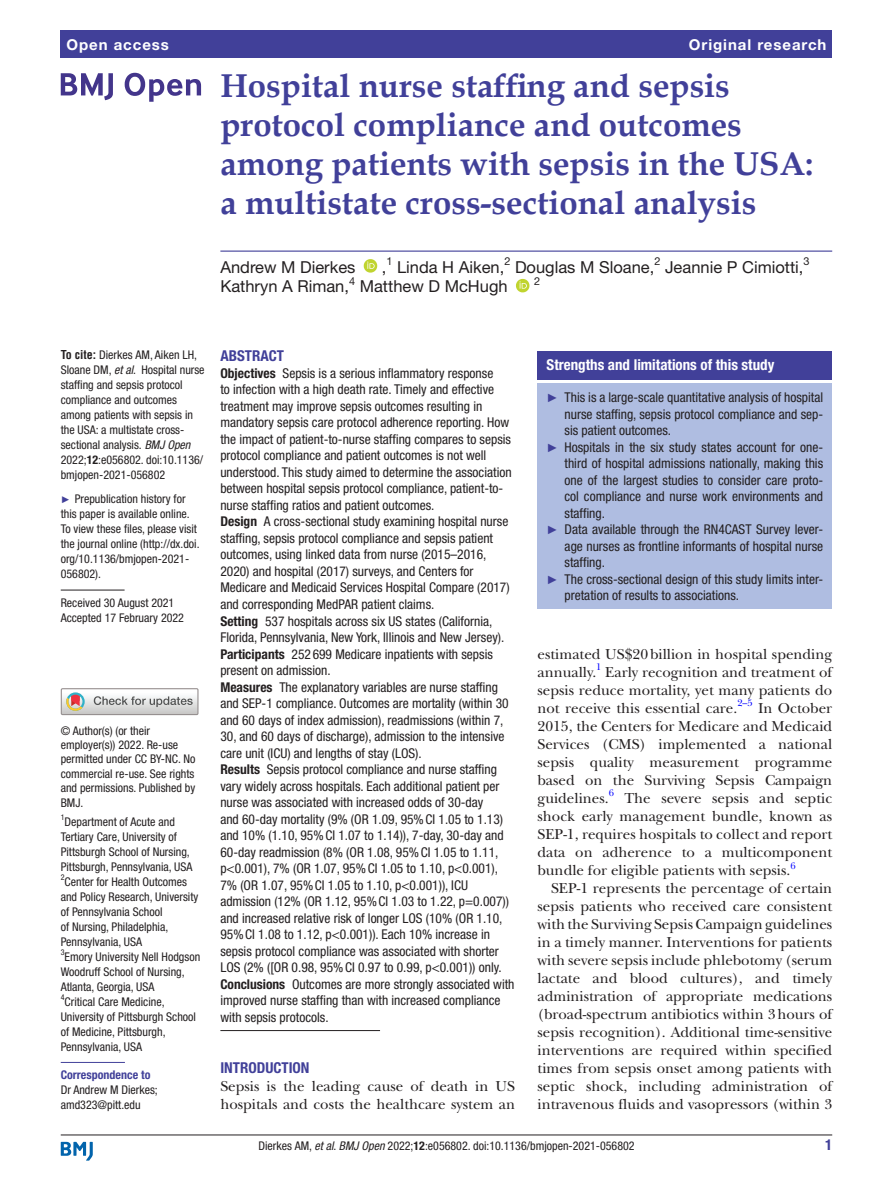
<style>
.page{position:relative;width:893px;height:1191px;background:#fff}
.page>*{position:absolute;margin:0;border:0;box-sizing:border-box;transform-origin:0 0}
.t1{font:700 33px/39px "Book Antiqua";color:#414099}
.t2{font:16.5px "Helvetica Neue LT Std";color:#231f20}
.t3{font:15px/18px "New Baskerville";color:#231f20;text-align:justify}
.t4{font:700 condensed 15px "Helvetica Neue LT Std";color:#fff}
.t5{font:700 15px "Helvetica Neue LT Std";letter-spacing:.065em;color:#fff}
.t6{font:700 condensed 15px "Helvetica Neue LT Std";color:#414099}
.t7{font:condensed 13.5px/16.5px "Helvetica Neue LT Std";color:#231f20}
.t8{font:condensed 12px/15px "Helvetica Neue LT Std";color:#231f20}
.t9{font:700 condensed 12px "Helvetica Neue LT Std";color:#414099}
.t10{font:10.95px "Helvetica Neue LT Std";color:#231f20}
.t11{font:9.9px "New Baskerville";color:#00f}
.t12{font:condensed 7.95px "Helvetica Neue LT Std";color:#231f20}
.s1{font-family:"Helvetica LT Std";font-weight:700}
.s2{font-style:italic}
.s3{font-weight:700}
.s4{font-family:"Arial";font-stretch:normal;font-size:9.75px;color:#414099}
.s5{font-family:"Arial";font-stretch:normal;font-size:12px;color:#414099}
</style>
<div class="page">
<hr style="left:61px;top:1134px;width:771px;height:1px;background:#231f20">
<svg style="left:61px;top:1141px;width:32px;height:19px"></svg>
<div style="left:61px;top:31px;width:771px;height:27px;background:#414099"></div>
<hr style="left:220px;top:250px;width:612px;height:2px;background:#414099">
<svg style="left:364px;top:259px;width:13px;height:14px"></svg>
<svg style="left:516px;top:279px;width:13px;height:13px"></svg>
<hr style="left:61px;top:589px;width:64px;height:1px;background:#231f20">
<hr style="left:61px;top:1062px;width:64px;height:1px;background:#414099">
<svg style="left:61px;top:73px;width:52px;height:27px"></svg>
<svg style="left:125px;top:73px;width:76px;height:29px"></svg>
<div style="left:61px;top:688px;width:138px;height:27px;border:1px solid #969090"></div>
<svg style="left:61px;top:688px;width:137px;height:26px"></svg>
<hr style="left:220px;top:1030px;width:160px;height:1px;background:#231f20">
<div style="left:538px;top:351px;width:294px;height:28px;background:#414099"></div>
<div style="left:538px;top:383px;width:294px;height:226px;background:#afbde1"></div>
<p class="t5" style="left:66px;top:35px;width:104px">Open access</p>
<p class="t5" style="left:689px;top:35px;width:139px">Original research</p>
<h1 class="t1" style="left:220px;top:66px;width:594px">Hospital nurse staffing and sepsis protocol compliance and outcomes among patients with sepsis in the USA: a multistate cross-sectional analysis</h1>
<p class="t2" style="left:220px;top:257px;width:137px">Andrew M Dierkes</p>
<p class="t2" style="left:382px;top:257px;width:6px">,</p>
<p class="t10" style="left:386px;top:255px;width:8px">1</p>
<p class="t2" style="left:397px;top:257px;width:109px">Linda H Aiken,</p>
<p class="t10" style="left:504px;top:255px;width:8px">2</p>
<p class="t2" style="left:515px;top:257px;width:141px">Douglas M Sloane,</p>
<p class="t10" style="left:654px;top:255px;width:8px">2</p>
<p class="t2" style="left:665px;top:257px;width:140px">Jeannie P Cimiotti,</p>
<p class="t10" style="left:803px;top:255px;width:8px">3</p>
<p class="t2" style="left:220px;top:277px;width:130px">Kathryn A Riman,</p>
<p class="t10" style="left:349px;top:274px;width:8px">4</p>
<p class="t2" style="left:360px;top:277px;width:149px">Matthew D McHugh</p>
<p class="t10" style="left:534px;top:274px;width:8px">2</p>
<p class="t8" style="left:61px;top:347px;width:145px"><span class="s1">To cite:</span> Dierkes AM, Aiken LH,<br>Sloane DM, <span class="s2">et al</span>. Hospital nurse staffing and sepsis protocol compliance and outcomes among patients with sepsis in the USA: a multistate cross&shy;sectional analysis. <span class="s2">BMJ Open<br></span>2022;<span class="s3">12</span>:e056802. doi:10.1136/ bmjopen-2021-056802</p>
<p class="t8" style="left:61px;top:491px;width:140px"><span class="s4">►</span> Prepublication history for this paper is available online.<br>To view these files, please visit the journal online (http://dx.doi. org/10.1136/bmjopen-2021-<br>056802).</p>
<p class="t8" style="left:61px;top:595px;width:125px">Received 30 August 2021<br>Accepted 17 February 2022</p>
<p class="t8" style="left:61px;top:723px;width:136px;line-height:14.4px">© Author(s) (or their employer(s)) 2022. Re-use permitted under CC BY-NC. No commercial re-use. See rights and permissions. Published by<br>BMJ.</p>
<p class="t12" style="left:61px;top:813px;width:5px">1</p>
<p class="t8" style="left:61px;top:814px;width:133px;text-indent:4px">Department of Acute and<br>Tertiary Care, University of<br>Pittsburgh School of Nursing,<br>Pittsburgh, Pennsylvania, USA</p>
<p class="t12" style="left:61px;top:873px;width:5px">2</p>
<p class="t8" style="left:61px;top:874px;width:139px;text-indent:4px">Center for Health Outcomes and Policy Research, University of Pennsylvania School<br>of Nursing, Philadelphia,<br>Pennsylvania, USA</p>
<p class="t12" style="left:61px;top:948px;width:5px">3</p>
<p class="t8" style="left:61px;top:949px;width:141px;text-indent:4px">Emory University Nell Hodgson<br>Woodruff School of Nursing,<br>Atlanta, Georgia, USA<br><sup>4</sup>Critical Care Medicine,<br>University of Pittsburgh School of Medicine, Pittsburgh,<br>Pennsylvania, USA</p>
<p class="t9" style="left:61px;top:1067px;width:91px">Correspondence to</p>
<p class="t8" style="left:61px;top:1082px;width:99px">Dr Andrew M Dierkes; amd323@pitt.edu</p>
<p class="t6" style="left:220px;top:347px;width:65px">ABSTRACT</p>
<p class="t7" style="left:220px;top:365px;width:296px"><span class="s3">Objectives</span> Sepsis is a serious inflammatory response<br>to infection with a high death rate. Timely and effective treatment may improve sepsis outcomes resulting in mandatory sepsis care protocol adherence reporting. How the impact of patient-to-nurse staffing compares to sepsis protocol compliance and patient outcomes is not well understood. This study aimed to determine the association between hospital sepsis protocol compliance, patient-to&shy;nurse staffing ratios and patient outcomes.<br><span class="s3">Design</span> A cross-sectional study examining hospital nurse staffing, sepsis protocol compliance and sepsis patient outcomes, using linked data from nurse (2015–2016, 2020) and hospital (2017) surveys, and Centers for Medicare and Medicaid Services Hospital Compare (2017) and corresponding MedPAR patient claims.<br><span class="s3">Setting</span> 537 hospitals across six US states (California, Florida, Pennsylvania, New York, Illinois and New Jersey).<br><span class="s3">Participants</span> 252 699 Medicare inpatients with sepsis present on admission.<br><span class="s3">Measures</span> The explanatory variables are nurse staffing and SEP-1 compliance. Outcomes are mortality (within 30 and 60 days of index admission), readmissions (within 7, 30, and 60 days of discharge), admission to the intensive care unit (ICU) and lengths of stay (LOS).<br><span class="s3">Results</span> Sepsis protocol compliance and nurse staffing vary widely across hospitals. Each additional patient per nurse was associated with increased odds of 30-day<br>and 60-day mortality (9% (OR 1.09, 95%CI 1.05 to 1.13) and 10% (1.10, 95%CI 1.07 to 1.14)), 7-day, 30-day and 60-day readmission (8% (OR 1.08, 95%CI 1.05 to 1.11, p&lt;0.001), 7% (OR 1.07, 95%CI 1.05 to 1.10, p&lt;0.001), 7% (OR 1.07, 95%CI 1.05 to 1.10, p&lt;0.001)), ICU admission (12% (OR 1.12, 95%CI 1.03 to 1.22, p=0.007)) and increased relative risk of longer LOS (10% (OR 1.10, 95%CI 1.08 to 1.12, p&lt;0.001)). Each 10% increase in sepsis protocol compliance was associated with shorter LOS (2% ([OR 0.98, 95%CI 0.97 to 0.99, p&lt;0.001)) only.<br><span class="s3">Conclusions</span> Outcomes are more strongly associated with improved nurse staffing than with increased compliance with sepsis protocols.</p>
<p class="t6" style="left:220px;top:1059px;width:91px">INTRODUCTION</p>
<p class="t3" style="left:220px;top:1077px;width:296px">Sepsis is the leading cause of death in US hospitals and costs the healthcare system an</p>
<p class="t4" style="left:547px;top:356px;width:229px">Strengths and limitations of this study</p>
<p class="t7" style="left:547px;top:389px;width:278px"><span class="s5">►</span> This is a large-scale quantitative analysis of hospital</p>
<p class="t7" style="left:565px;top:405px;width:260px">nurse staffing, sepsis protocol compliance and sep-</p>
<p class="t7" style="left:565px;top:422px;width:108px">sis patient outcomes.</p>
<p class="t7" style="left:547px;top:438px;width:278px"><span class="s5">►</span> Hospitals in the six study states account for one-</p>
<p class="t7" style="left:565px;top:455px;width:260px">third of hospital admissions nationally, making this</p>
<p class="t7" style="left:565px;top:471px;width:260px">one of the largest studies to consider care proto-</p>
<p class="t7" style="left:565px;top:488px;width:260px">col compliance and nurse work environments and</p>
<p class="t7" style="left:565px;top:504px;width:42px">staffing.</p>
<p class="t7" style="left:547px;top:521px;width:278px"><span class="s5">►</span> Data available through the RN4CAST Survey lever-</p>
<p class="t7" style="left:565px;top:537px;width:260px">age nurses as frontline informants of hospital nurse</p>
<p class="t7" style="left:565px;top:554px;width:42px">staffing.</p>
<p class="t7" style="left:547px;top:570px;width:278px"><span class="s5">►</span> The cross-sectional design of this study limits inter-</p>
<p class="t7" style="left:565px;top:587px;width:176px">pretation of results to associations.</p>
<p class="t3" style="left:538px;top:645px;width:296px">estimated US$20billion in hospital spending annually.<sup>1</sup> Early recognition and treatment of sepsis reduce mortality, yet many patients do not receive this essential care.</p>
<p class="t11" style="left:737px;top:697px;width:17px">2–5</p>
<p class="t3" style="left:538px;top:699px;width:296px;text-indent:221px">In October 2015, the Centers for Medicare and Medicaid Services (CMS) implemented a national sepsis quality measurement programme based on the Surviving Sepsis Campaign guidelines.</p>
<p class="t11" style="left:609px;top:787px;width:7px">6</p>
<p class="t3" style="left:538px;top:789px;width:296px;text-indent:87px">The severe sepsis and septic shock early management bundle, known as SEP-1, requires hospitals to collect and report data on adherence to a multicomponent bundle for eligible patients with sepsis.</p>
<p class="t11" style="left:790px;top:859px;width:7px">6</p>
<p class="t3" style="left:538px;top:879px;width:296px;text-indent:14px">SEP-1 represents the percentage of certain sepsis patients who received care consistent with the Surviving Sepsis Campaign guidelines in a timely manner. Interventions for patients with severe sepsis include phlebotomy (serum lactate and blood cultures), and timely administration of appropriate medications (broad-spectrum antibiotics within 3hours of sepsis recognition). Additional time-sensitive interventions are required within specified times from sepsis onset among patients with septic shock, including administration of intravenous fluids and vasopressors (within 3</p>
<p class="t8" style="left:258px;top:1137px;width:378px">Dierkes AM, <span class="s2">et al</span>. <span class="s2">BMJ Open</span> 2022;<span class="s3">12</span>:e056802. doi:10.1136/bmjopen-2021-056802</p>
<p class="t6" style="left:825px;top:1135px;width:9px">1</p>
</div>
